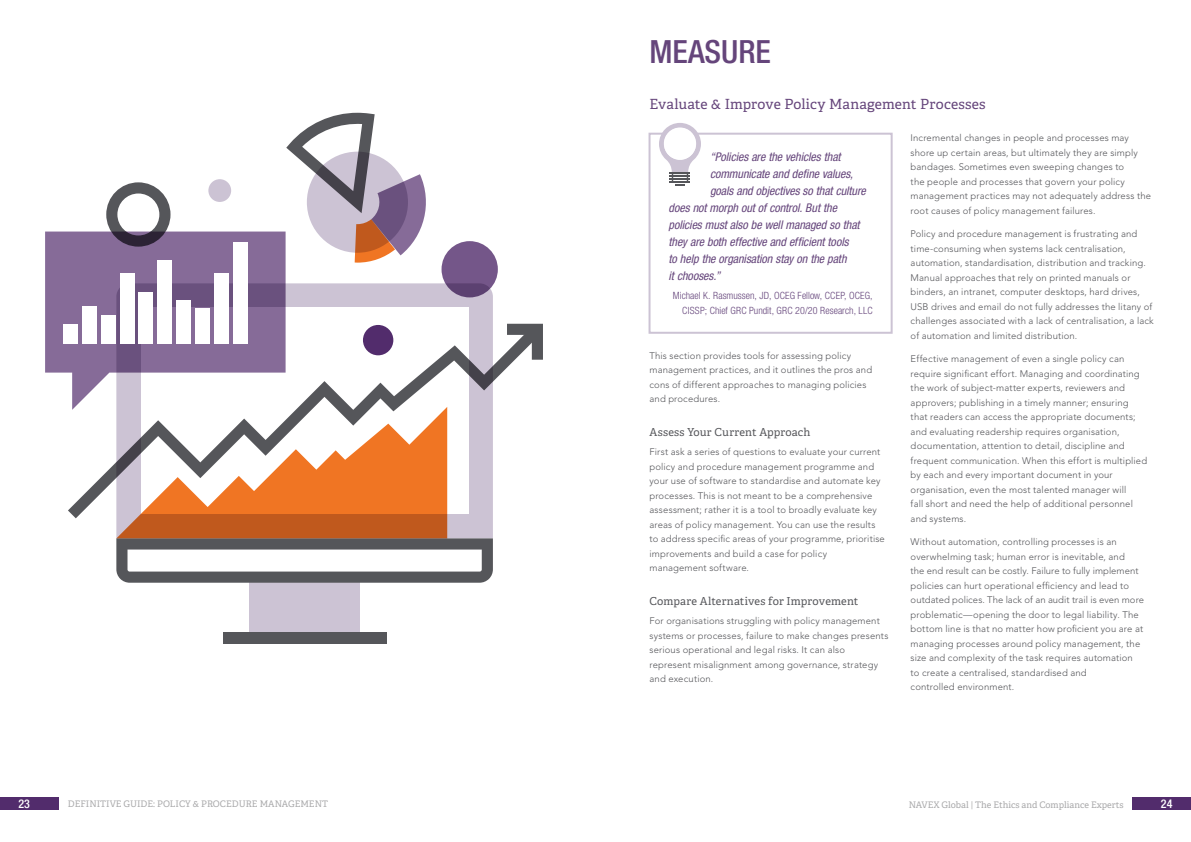
<style>
.page{position:relative;width:1191px;height:842px;background:#fff}
.page>*{position:absolute;margin:0;border:0;box-sizing:border-box;transform-origin:0 0}
.t1{font:500 condensed 32px "Helvetica Neue LT Com";color:#65457b}
.t2{font:14px "Adelle";letter-spacing:.01em;color:#65457b}
.t3{font:italic condensed 12px "Helvetica Neue LT Com";letter-spacing:-.005em;color:#65457b}
.t4{font:500 condensed 12px "Helvetica Neue LT Std";color:#fff}
.t5{font:11px "Adelle";letter-spacing:.01em;color:#55565a}
.t6{font:300 condensed 10px/14.5px "Helvetica Neue LT Com";letter-spacing:.01em;color:#65457b;text-align:right}
.t7{font:300 9.5px/14.5px "Avenir LT Std";letter-spacing:.015em;color:#55565a}
.t8{font:9px "Adelle";color:#a9a9aa}
.s1{color:#b8b7b7}
</style>
<div class="page">
<div style="left:0;top:797px;width:59px;height:13px;background:#522c6c"></div>
<div style="left:1132px;top:797px;width:59px;height:13px;background:#522c6c"></div>
<div style="left:249px;top:583px;width:111px;height:55px;background:#ccc3d4"></div>
<div style="left:223px;top:632px;width:163px;height:12px;background:#55565a"></div>
<svg style="left:285px;top:283px;width:208px;height:255px;background:#cdc5d5"></svg>
<div style="left:141px;top:308px;width:327px;height:206px;background:#fff"></div>
<svg style="left:116px;top:538px;width:377px;height:45px"></svg>
<svg style="left:68px;top:325px;width:447px;height:193px"></svg>
<svg style="left:507px;top:324px;width:36px;height:36px"></svg>
<svg style="left:116px;top:407px;width:331px;height:131px"></svg>
<svg style="left:45px;top:232px;width:240px;height:178px;fill:#866b98"></svg>
<div style="left:63px;top:325px;width:15px;height:19px;background:#fff"></div>
<div style="left:82px;top:307px;width:15px;height:37px;background:#fff"></div>
<div style="left:101px;top:315px;width:14px;height:29px;background:#fff"></div>
<div style="left:120px;top:274px;width:14px;height:70px;background:#fff"></div>
<div style="left:139px;top:292px;width:14px;height:52px;background:#fff"></div>
<div style="left:158px;top:260px;width:14px;height:84px;background:#fff"></div>
<div style="left:176px;top:300px;width:15px;height:44px;background:#fff"></div>
<div style="left:195px;top:309px;width:15px;height:35px;background:#fff"></div>
<div style="left:214px;top:274px;width:14px;height:70px;background:#fff"></div>
<div style="left:233px;top:242px;width:14px;height:102px;background:#fff"></div>
<svg style="left:286px;top:113px;width:140px;height:150px"></svg>
<div style="left:363px;top:325px;width:30px;height:30px;background:#522c6c;border-radius:50%"></div>
<div style="left:441px;top:241px;width:57px;height:56px;background:linear-gradient(to bottom,#7f6194,#614576);border-radius:50%"></div>
<svg style="left:106px;top:182px;width:64px;height:65px"></svg>
<div style="left:208px;top:179px;width:23px;height:23px;background:#ccc3d4;border-radius:50%"></div>
<div style="left:648px;top:133px;width:244px;height:201px;border:2px solid #ccc3d4"></div>
<svg style="left:659px;top:123px;width:42px;height:63px"></svg>
<div style="left:664px;top:127px;width:32px;height:33px;background:#fff;border-radius:50%"></div>
<h1 class="t1" style="left:649px;top:33px;width:123px">MEASURE</h1>
<h2 class="t2" style="left:649px;top:93px;width:337px">Evaluate &amp; Improve Policy Management Processes</h2>
<p class="t3" style="left:710px;top:150px;width:132px">“Policies are the vehicles that</p>
<p class="t3" style="left:710px;top:167px;width:145px">communicate and define values,</p>
<p class="t3" style="left:710px;top:184px;width:157px">goals and objectives so that culture</p>
<p class="t3" style="left:668px;top:201px;width:170px">does not morph out of control. But the</p>
<p class="t3" style="left:668px;top:218px;width:193px">policies must also be well managed so that</p>
<p class="t3" style="left:668px;top:235px;width:182px">they are both effective and efficient tools</p>
<p class="t3" style="left:668px;top:252px;width:179px">to help the organisation stay on the path</p>
<p class="t3" style="left:668px;top:269px;width:53px">it chooses.”</p>
<p class="t6" style="left:673px;top:288px;width:201px">Michael K. Rasmussen, JD, OCEG Fellow, CCEP, OCEG,<br>CISSP; Chief GRC Pundit, GRC 20/20 Research, LLC</p>
<p class="t7" style="left:649px;top:348px;width:224px">This section provides tools for assessing policy management practices, and it outlines the pros and cons of different approaches to managing policies and procedures.</p>
<p class="t5" style="left:649px;top:424px;width:162px">Assess Your Current Approach</p>
<p class="t7" style="left:649px;top:445px;width:237px">First ask a series of questions to evaluate your current policy and procedure management programme and your use of software to standardise and automate key processes. This is not meant to be a comprehensive assessment; rather it is a tool to broadly evaluate key areas of policy management. You can use the results to address specific areas of your programme, prioritise improvements and build a case for policy management software.</p>
<p class="t5" style="left:649px;top:593px;width:210px">Compare Alternatives for Improvement</p>
<p class="t7" style="left:649px;top:614px;width:240px">For organisations struggling with policy management systems or processes, failure to make changes presents serious operational and legal risks. It can also represent misalignment among governance, strategy and execution.</p>
<p class="t7" style="left:910px;top:131px;width:242px">Incremental changes in people and processes may shore up certain areas, but ultimately they are simply bandages. Sometimes even sweeping changes to<br>the people and processes that govern your policy management practices may not adequately address the root causes of policy management failures.</p>
<p class="t7" style="left:910px;top:227px;width:245px">Policy and procedure management is frustrating and time-consuming when systems lack centralisation, automation, standardisation, distribution and tracking.<br>Manual approaches that rely on printed manuals or binders, an intranet, computer desktops, hard drives, USB drives and email do not fully addresses the litany of challenges associated with a lack of centralisation, a lack of automation and limited distribution.</p>
<p class="t7" style="left:910px;top:352px;width:238px">Effective management of even a single policy can require significant effort. Managing and coordinating the work of subject-matter experts, reviewers and approvers; publishing in a timely manner; ensuring that readers can access the appropriate documents; and evaluating readership requires organisation, documentation, attention to detail, discipline and frequent communication. When this effort is multiplied by each and every important document in your organisation, even the most talented manager will<br>fall short and need the help of additional personnel and systems.</p>
<p class="t7" style="left:910px;top:535px;width:235px">Without automation, controlling processes is an overwhelming task; human error is inevitable, and<br>the end result can be costly. Failure to fully implement policies can hurt operational efficiency and lead to outdated polices. The lack of an audit trail is even more problematic—opening the door to legal liability. The bottom line is that no matter how proficient you are at managing processes around policy management, the size and complexity of the task requires automation<br>to create a centralised, standardised and<br>controlled environment.</p>
<p class="t4" style="left:19px;top:796px;width:13px">23</p>
<p class="t8" style="left:68px;top:797px;width:262px">DEFINITIVE GUIDE: POLICY &amp; PROCEDURE MANAGEMENT</p>
<p class="t8" style="left:908px;top:798px;width:216px">NAVEX Global <span class="s1">|</span> The Ethics and Compliance Experts</p>
<p class="t4" style="left:1161px;top:796px;width:13px">24</p>
</div>
